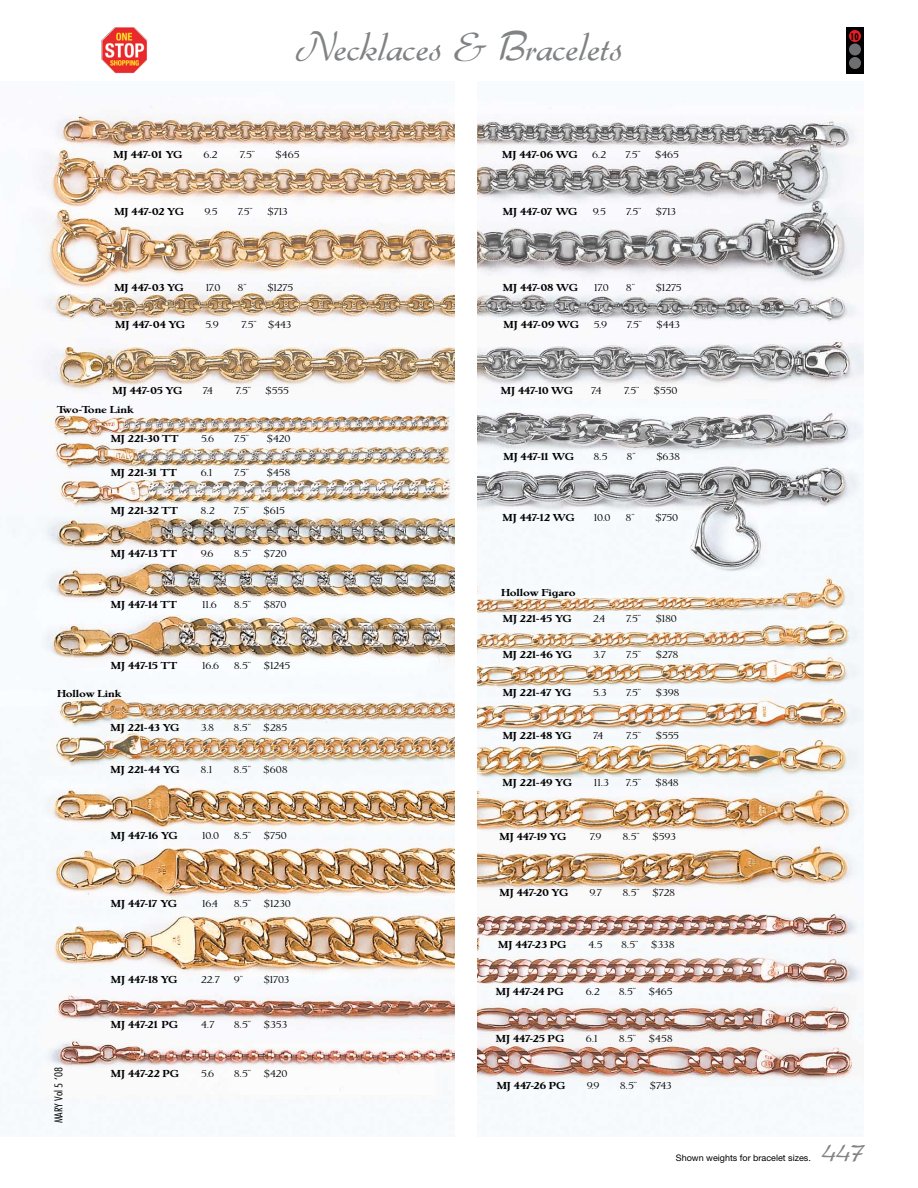
<style>
.page{position:relative;width:918px;height:1188px;background:#fff}
.page>*{position:absolute;margin:0;border:0;box-sizing:border-box;transform-origin:0 0}
.t1{font:42px "Gabrielle";color:#808284}
.t2{font:27px "Gabrielle";color:#808284}
.t3{font:300 10.5px "Erasmus";letter-spacing:-.035em;color:#000;scale:1.15 1}
.t4{font:700 10.5px "Erasmus";letter-spacing:-.025em;color:#000;scale:1.15 1}
.t5{font:700 10.5px "Erasmus";color:#000;scale:1.15 1}
.t6{font:300 condensed 10.5px "Futura";color:#000;scale:1.15 1}
.t7{font:9px "Helvetica Neue";color:#000}
.t8{font:700 condensed 9px "Futura";color:#000}
</style>
<div class="page">
<img style="left:101px;top:27px;width:47px;height:46px;border-radius:13px">
<img style="left:12px;top:106px;width:852px;height:985px">
<div style="left:846px;top:27px;width:18px;height:47px;background:#000"></div>
<div style="left:849px;top:30px;width:12px;height:12px;background:#ed1c24;border-radius:50%"></div>
<div style="left:849px;top:44px;width:12px;height:12px;background:#6d6f71;border-radius:50%"></div>
<div style="left:849px;top:57px;width:12px;height:12px;background:#6d6f71;border-radius:50%"></div>
<div style="left:455px;top:64px;width:21px;height:1089px;background:#fff"></div>
<h1 class="t1" style="left:296px;top:23px;width:327px">Necklaces &amp; Bracelets</h1>
<p class="t4" style="left:114px;top:147px;width:61px">MJ 447-01 YG</p>
<p class="t3" style="left:204px;top:147px;width:14px">6.2</p>
<p class="t3" style="left:240px;top:147px;width:15px">7.5”</p>
<p class="t3" style="left:276px;top:147px;width:22px">$465</p>
<p class="t4" style="left:114px;top:204px;width:62px">MJ 447-02 YG</p>
<p class="t3" style="left:204px;top:204px;width:13px">9.5</p>
<p class="t3" style="left:237px;top:204px;width:15px">7.5”</p>
<p class="t3" style="left:267px;top:204px;width:19px">$ 713</p>
<p class="t4" style="left:114px;top:280px;width:62px">MJ 447-03 YG</p>
<p class="t3" style="left:204px;top:280px;width:15px">17.0</p>
<p class="t3" style="left:237px;top:280px;width:10px">8”</p>
<p class="t3" style="left:267px;top:280px;width:24px">$1275</p>
<p class="t4" style="left:115px;top:318px;width:62px">MJ 447-04 YG</p>
<p class="t3" style="left:205px;top:318px;width:13px">5.9</p>
<p class="t3" style="left:241px;top:318px;width:45px">7.5” $443</p>
<p class="t4" style="left:112px;top:384px;width:62px">MJ 447-05 YG</p>
<p class="t3" style="left:202px;top:384px;width:11px">7.4</p>
<p class="t3" style="left:235px;top:384px;width:15px">7.5”</p>
<p class="t3" style="left:265px;top:384px;width:22px">$555</p>
<p class="t5" style="left:57px;top:402px;width:68px">Two-Tone Link</p>
<p class="t4" style="left:111px;top:432px;width:61px">MJ 221-30 TT</p>
<p class="t3" style="left:201px;top:432px;width:13px">5.6</p>
<p class="t3" style="left:234px;top:432px;width:15px">7.5”</p>
<p class="t3" style="left:267px;top:432px;width:22px">$420</p>
<p class="t4" style="left:111px;top:466px;width:59px">MJ 221-31 TT</p>
<p class="t3" style="left:201px;top:466px;width:13px">6.1</p>
<p class="t3" style="left:234px;top:466px;width:15px">7.5”</p>
<p class="t3" style="left:267px;top:466px;width:22px">$458</p>
<p class="t4" style="left:111px;top:503px;width:60px">MJ 221-32 TT</p>
<p class="t3" style="left:201px;top:503px;width:14px">8.2</p>
<p class="t3" style="left:234px;top:503px;width:15px">7.5”</p>
<p class="t3" style="left:264px;top:503px;width:20px">$615</p>
<p class="t4" style="left:111px;top:547px;width:59px">MJ 447-13 TT</p>
<p class="t3" style="left:201px;top:547px;width:13px">9.6</p>
<p class="t3" style="left:234px;top:547px;width:48px">8.5” $720</p>
<p class="t4" style="left:111px;top:597px;width:59px">MJ 447-14 TT</p>
<p class="t3" style="left:201px;top:597px;width:15px">11.6</p>
<p class="t3" style="left:234px;top:597px;width:47px">8.5” $870</p>
<p class="t4" style="left:111px;top:658px;width:59px">MJ 447-15 TT</p>
<p class="t3" style="left:201px;top:658px;width:17px">16.6</p>
<p class="t3" style="left:234px;top:658px;width:50px">8.5” $1245</p>
<p class="t5" style="left:57px;top:687px;width:58px">Hollow Link</p>
<p class="t4" style="left:111px;top:721px;width:61px">MJ 221-43 YG</p>
<p class="t3" style="left:201px;top:721px;width:13px">3.8</p>
<p class="t3" style="left:234px;top:721px;width:48px">8.5” $285</p>
<p class="t4" style="left:111px;top:762px;width:62px">MJ 221-44 YG</p>
<p class="t3" style="left:201px;top:762px;width:13px">8.1</p>
<p class="t3" style="left:234px;top:762px;width:49px">8.5” $608</p>
<p class="t4" style="left:111px;top:828px;width:60px">MJ 447-16 YG</p>
<p class="t3" style="left:201px;top:828px;width:17px">10.0</p>
<p class="t3" style="left:234px;top:828px;width:48px">8.5” $750</p>
<p class="t4" style="left:111px;top:896px;width:59px">MJ 447-17 YG</p>
<p class="t3" style="left:201px;top:896px;width:16px">16.4</p>
<p class="t3" style="left:234px;top:896px;width:51px">8.5” $1230</p>
<p class="t6" style="left:52px;top:1123px;width:50px;rotate:-90deg">MARY Vol 5 ‘08</p>
<p class="t4" style="left:111px;top:972px;width:59px">MJ 447-18 YG</p>
<p class="t3" style="left:201px;top:972px;width:19px">22.7</p>
<p class="t3" style="left:234px;top:972px;width:10px">9”</p>
<p class="t3" style="left:264px;top:972px;width:24px">$1703</p>
<p class="t4" style="left:111px;top:1018px;width:60px">MJ 447-21 PG</p>
<p class="t3" style="left:201px;top:1018px;width:14px">4.7</p>
<p class="t3" style="left:234px;top:1018px;width:48px">8.5” $353</p>
<p class="t4" style="left:111px;top:1066px;width:61px">MJ 447-22 PG</p>
<p class="t3" style="left:201px;top:1066px;width:13px">5.6</p>
<p class="t3" style="left:234px;top:1066px;width:48px">8.5” $420</p>
<p class="t4" style="left:502px;top:148px;width:67px">MJ 447-06 WG</p>
<p class="t3" style="left:592px;top:148px;width:14px">6.2</p>
<p class="t3" style="left:625px;top:148px;width:15px">7.5”</p>
<p class="t3" style="left:655px;top:148px;width:22px">$465</p>
<p class="t4" style="left:503px;top:204px;width:66px">MJ 447-07 WG</p>
<p class="t3" style="left:593px;top:204px;width:13px">9.5</p>
<p class="t3" style="left:626px;top:204px;width:15px">7.5”</p>
<p class="t3" style="left:656px;top:204px;width:19px">$ 713</p>
<p class="t4" style="left:503px;top:280px;width:67px">MJ 447-08 WG</p>
<p class="t3" style="left:593px;top:280px;width:15px">17.0</p>
<p class="t3" style="left:626px;top:280px;width:10px">8”</p>
<p class="t3" style="left:656px;top:280px;width:24px">$1275</p>
<p class="t4" style="left:504px;top:318px;width:67px">MJ 447-09 WG</p>
<p class="t3" style="left:594px;top:318px;width:13px">5.9</p>
<p class="t3" style="left:627px;top:318px;width:15px">7.5”</p>
<p class="t3" style="left:657px;top:318px;width:22px">$443</p>
<p class="t4" style="left:501px;top:384px;width:64px">MJ 447-10 WG</p>
<p class="t3" style="left:591px;top:384px;width:11px">7.4</p>
<p class="t3" style="left:624px;top:384px;width:15px">7.5”</p>
<p class="t3" style="left:654px;top:384px;width:22px">$550</p>
<p class="t4" style="left:503px;top:449px;width:63px">MJ 447-11 WG</p>
<p class="t3" style="left:593px;top:449px;width:14px">8.5</p>
<p class="t3" style="left:626px;top:449px;width:10px">8”</p>
<p class="t3" style="left:656px;top:449px;width:22px">$638</p>
<p class="t4" style="left:502px;top:510px;width:64px">MJ 447-12 WG</p>
<p class="t3" style="left:592px;top:510px;width:17px">10.0</p>
<p class="t3" style="left:625px;top:510px;width:10px">8”</p>
<p class="t3" style="left:655px;top:510px;width:21px">$750</p>
<p class="t5" style="left:501px;top:585px;width:66px">Hollow Figaro</p>
<p class="t4" style="left:503px;top:611px;width:61px">MJ 221-45 YG</p>
<p class="t3" style="left:593px;top:611px;width:12px">2.4</p>
<p class="t3" style="left:626px;top:611px;width:15px">7.5”</p>
<p class="t3" style="left:656px;top:611px;width:20px">$180</p>
<p class="t4" style="left:503px;top:647px;width:62px">MJ 221-46 YG</p>
<p class="t3" style="left:593px;top:647px;width:14px">3.7</p>
<p class="t3" style="left:626px;top:647px;width:15px">7.5”</p>
<p class="t3" style="left:656px;top:647px;width:21px">$278</p>
<p class="t4" style="left:503px;top:685px;width:61px">MJ 221-47 YG</p>
<p class="t3" style="left:593px;top:685px;width:13px">5.3</p>
<p class="t3" style="left:626px;top:685px;width:15px">7.5”</p>
<p class="t3" style="left:656px;top:685px;width:22px">$398</p>
<p class="t4" style="left:503px;top:728px;width:62px">MJ 221-48 YG</p>
<p class="t3" style="left:593px;top:728px;width:11px">7.4</p>
<p class="t3" style="left:626px;top:728px;width:15px">7.5”</p>
<p class="t3" style="left:656px;top:728px;width:22px">$555</p>
<p class="t4" style="left:503px;top:775px;width:62px">MJ 221-49 YG</p>
<p class="t3" style="left:593px;top:775px;width:16px">11.3</p>
<p class="t3" style="left:626px;top:775px;width:15px">7.5”</p>
<p class="t3" style="left:656px;top:775px;width:22px">$848</p>
<p class="t4" style="left:499px;top:829px;width:59px">MJ 447-19 YG</p>
<p class="t3" style="left:589px;top:829px;width:12px">7.9</p>
<p class="t3" style="left:622px;top:829px;width:48px">8.5” $593</p>
<p class="t4" style="left:499px;top:885px;width:61px">MJ 447-20 YG</p>
<p class="t3" style="left:589px;top:885px;width:13px">9.7</p>
<p class="t3" style="left:622px;top:885px;width:47px">8.5” $728</p>
<p class="t4" style="left:498px;top:937px;width:61px">MJ 447-23 PG</p>
<p class="t3" style="left:588px;top:937px;width:14px">4.5</p>
<p class="t3" style="left:621px;top:937px;width:48px">8.5” $338</p>
<p class="t4" style="left:496px;top:985px;width:61px">MJ 447-24 PG</p>
<p class="t3" style="left:586px;top:985px;width:14px">6.2</p>
<p class="t3" style="left:619px;top:985px;width:48px">8.5” $465</p>
<p class="t4" style="left:496px;top:1031px;width:61px">MJ 447-25 PG</p>
<p class="t3" style="left:586px;top:1031px;width:13px">6.1</p>
<p class="t3" style="left:619px;top:1031px;width:48px">8.5” $458</p>
<p class="t4" style="left:497px;top:1078px;width:61px">MJ 447-26 PG</p>
<p class="t3" style="left:587px;top:1078px;width:13px">9.9</p>
<p class="t3" style="left:620px;top:1078px;width:47px">8.5” $743</p>
<p class="t8" style="left:850px;top:31px;width:10px">10</p>
<p class="t7" style="left:676px;top:1152px;width:136px">Shown weights for bracelet sizes.</p>
<h2 class="t2" style="left:822px;top:1137px;width:43px">447</h2>
</div>
